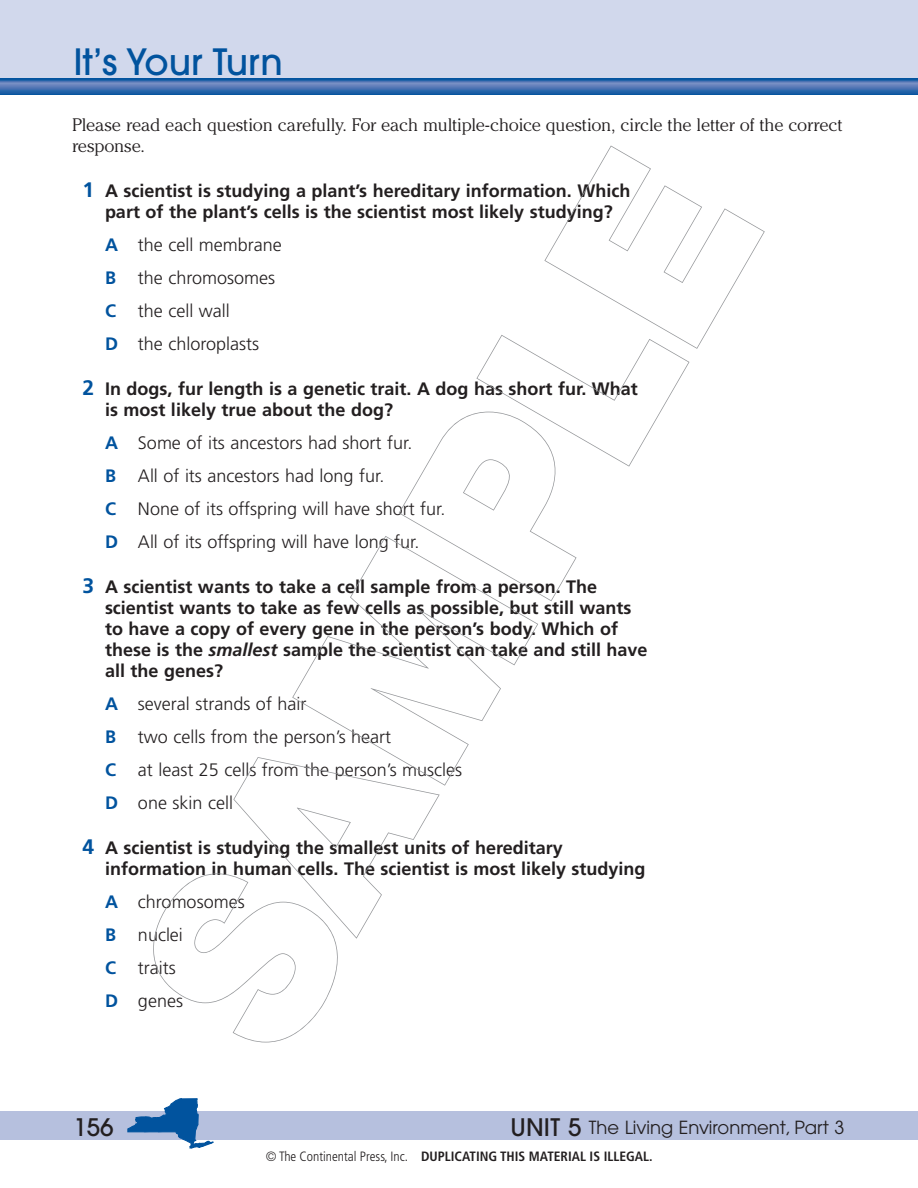
<style>
.page{position:relative;width:918px;height:1188px;background:#fff}
.page>*{position:absolute;margin:0;border:0;box-sizing:border-box;transform-origin:0 0}
.t1{font:500 36px "Avant Garde";color:#01539e}
.t2{font:500 24px "Avant Garde";color:#231f20}
.t3{font:700 18px/21px "Frutiger";color:#231f20}
.t4{font:300 18px/33px "Frutiger";color:#231f20}
.t5{font:300 18px/21px "Cheltenham";letter-spacing:-.01em;color:#231f20}
.t6{font:18px "Avant Garde";color:#231f20}
.t7{font:700 condensed 13.5px "Frutiger";color:#231f20}
.s1{font-size:21px;color:#01539e}
.s2{font-weight:700;color:#01539e}
.s3{font-style:italic}
.s4{font-weight:500;font-size:24px}
.s5{font-weight:300}
</style>
<div class="page">
<div style="left:0;top:0;width:918px;height:94px;background:#d1d8ec"></div>
<svg style="left:0;top:79px;width:918px;height:15px;background:#4271b1"></svg>
<div style="left:0;top:1111px;width:918px;height:29px;background:#b6c0de"></div>
<svg style="left:127px;top:1098px;width:87px;height:50px"></svg>
<svg style="left:153px;top:757px;width:287px;height:285px"></svg>
<svg style="left:292px;top:536px;width:246px;height:250px"></svg>
<svg style="left:399px;top:335px;width:290px;height:266px"></svg>
<svg style="left:544px;top:146px;width:221px;height:203px"></svg>
<h1 class="t1" style="left:74px;top:48px;width:211px">It’s Your Turn</h1>
<p class="t5" style="left:72px;top:116px;width:772px">Please read each question carefully. For each multiple-choice question, circle the letter of the correct response.</p>
<p class="t3" style="left:82px;top:182px;width:549px;text-align:center"><span class="s1">1</span> A scientist is studying a plant’s hereditary information. Which part of the plant’s cells is the scientist most likely studying?</p>
<p class="t4" style="left:105px;top:230px;width:178px"><span class="s2">A</span> the cell membrane<br><span class="s2">B</span> the chromosomes<br><span class="s2">C</span> the cell wall<br><span class="s2">D</span> the chloroplasts</p>
<p class="t3" style="left:105px;top:380px;width:534px;text-indent:-22px"><span class="s1">2</span> In dogs, fur length is a genetic trait. A dog has short fur. What is most likely true about the dog?</p>
<p class="t4" style="left:105px;top:428px;width:342px"><span class="s2">A</span> Some of its ancestors had short fur.<br><span class="s2">B</span> All of its ancestors had long fur.<br><span class="s2">C</span> None of its offspring will have short fur.<br><span class="s2">D</span> All of its offspring will have long fur.</p>
<p class="t3" style="left:105px;top:578px;width:544px;text-indent:-22px"><span class="s1">3</span> A scientist wants to take a cell sample from a person. The scientist wants to take as few cells as possible, but still wants to have a copy of every gene in the person’s body. Which of these is the <span class="s3">smallest</span> sample the scientist can take and still have all the genes?</p>
<p class="t4" style="left:105px;top:689px;width:359px"><span class="s2">A</span> several strands of hair<br><span class="s2">B</span> two cells from the person’s heart<br><span class="s2">C</span> at least 25 cells from the person’s muscles<br><span class="s2">D</span> one skin cell</p>
<p class="t3" style="left:105px;top:839px;width:542px;text-indent:-22px"><span class="s1">4</span> A scientist is studying the smallest units of hereditary information in human cells. The scientist is most likely studying</p>
<p class="t4" style="left:105px;top:887px;width:141px"><span class="s2">A</span> chromosomes<br><span class="s2">B</span> nuclei<br><span class="s2">C</span> traits<br><span class="s2">D</span> genes</p>
<h2 class="t2" style="left:74px;top:1118px;width:41px">156</h2>
<p class="t6" style="left:511px;top:1121px;width:335px"><span class="s4">UNIT 5</span> The Living Environment, Part 3</p>
<p class="t7" style="left:266px;top:1150px;width:388px"><span class="s5">© The Continental Press, Inc.</span> DUPLICATING THIS MATERIAL IS ILLEGAL.</p>
</div>
